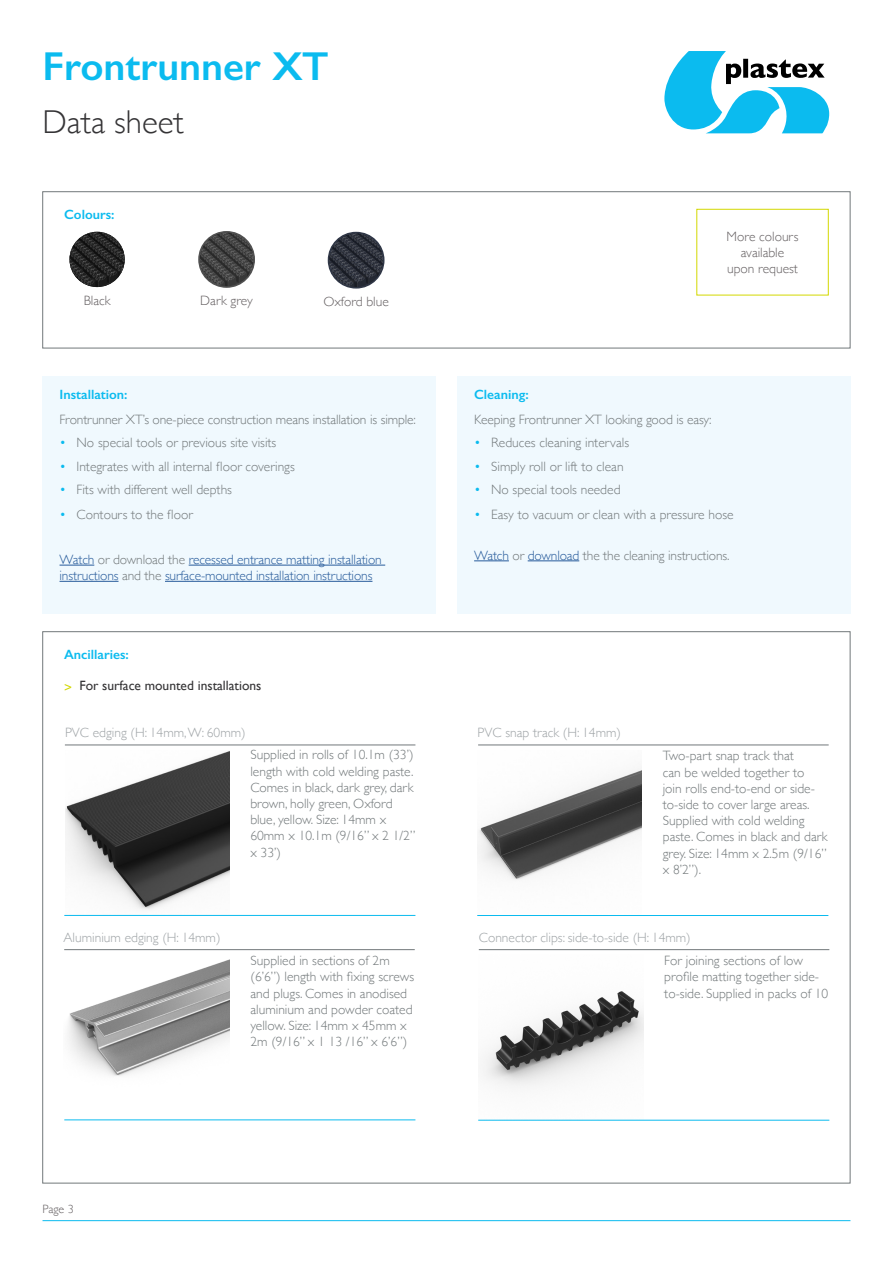
<style>
.page{position:relative;width:893px;height:1263px;background:#fff}
.page>*{position:absolute;margin:0;border:0;box-sizing:border-box;transform-origin:0 0}
.t1{font:600 40.5px "Gill Sans";color:#0bbbef}
.t2{font:300 33px "Gill Sans";color:#353436}
.t3{font:300 13.5px/16.2px "Gill Sans";color:#72787a}
.t4{font:300 13.5px/16.2px "Gill Sans";letter-spacing:-.01em;color:#275b9b}
.t5{font:300 13.5px "Gill Sans";color:#9ea3a6}
.t6{font:300 13.5px/16.2px "Gill Sans";color:#656062;text-align:center}
.t7{font:600 13.5px "Gill Sans";color:#0bbbef}
.t8{font:13.5px "Gill Sans";color:#353436}
.t9{font:300 12px "Gill Sans";color:#656062}
.s1{color:#0bbbef}
.s2{color:#72787a}
.s3{color:#d3d800}
.s4{color:#275b9b}
</style>
<div class="page">
<svg style="left:664px;top:51px;width:165px;height:82px"></svg>
<hr style="left:43px;top:1220px;width:807px;height:1px;background:#0bbbef">
<div style="left:43px;top:191px;width:807px;height:157px;border:1px solid #72787a"></div>
<img style="left:69px;top:232px;width:56px;height:55px;border-radius:28px">
<div style="left:696px;top:209px;width:133px;height:86px;border:1px solid #d3d800"></div>
<img style="left:199px;top:232px;width:55px;height:55px;border-radius:28px">
<div style="left:198px;top:231px;width:57px;height:57px;border:2px solid #515151;border-radius:50%"></div>
<img style="left:328px;top:233px;width:56px;height:55px;border-radius:28px">
<div style="left:328px;top:232px;width:56px;height:57px;border:2px solid #303747;border-radius:50%"></div>
<div style="left:43px;top:376px;width:393px;height:238px;background:#f0f9fe"></div>
<hr style="left:60px;top:565px;width:34px;height:1px;background:#275b9b">
<hr style="left:189px;top:565px;width:196px;height:1px;background:#275b9b">
<hr style="left:60px;top:581px;width:59px;height:1px;background:#275b9b">
<hr style="left:165px;top:581px;width:207px;height:1px;background:#275b9b">
<div style="left:457px;top:376px;width:393px;height:238px;background:#f0f9fe"></div>
<hr style="left:474px;top:560px;width:35px;height:1px;background:#275b9b">
<hr style="left:528px;top:560px;width:51px;height:1px;background:#275b9b">
<hr style="left:64px;top:949px;width:351px;height:1px;background:#72787a">
<img style="left:68px;top:959px;width:161px;height:117px">
<hr style="left:64px;top:1119px;width:351px;height:1px;background:#0bbbef">
<hr style="left:478px;top:745px;width:351px;height:1px;background:#72787a">
<img style="left:478px;top:770px;width:163px;height:110px">
<hr style="left:477px;top:915px;width:351px;height:1px;background:#0bbbef">
<hr style="left:65px;top:745px;width:350px;height:1px;background:#72787a">
<img style="left:65px;top:751px;width:164px;height:164px">
<hr style="left:64px;top:915px;width:351px;height:1px;background:#0bbbef">
<hr style="left:479px;top:949px;width:350px;height:1px;background:#72787a">
<img style="left:479px;top:991px;width:164px;height:129px">
<hr style="left:478px;top:1120px;width:351px;height:1px;background:#0bbbef">
<h1 class="t1" style="left:43px;top:42px;width:288px">Frontrunner XT</h1>
<h2 class="t2" style="left:43px;top:96px;width:143px">Data sheet</h2>
<p class="t7" style="left:64px;top:206px;width:52px">Colours:</p>
<p class="t6" style="left:84px;top:292px;width:28px">Black</p>
<p class="t6" style="left:200px;top:292px;width:54px">Dark grey</p>
<p class="t6" style="left:323px;top:293px;width:67px">Oxford blue</p>
<p class="t7" style="left:60px;top:386px;width:70px">Installation:</p>
<p class="t3" style="left:60px;top:411px;width:358px">Frontrunner XT’s one-piece construction means installation is simple:</p>
<p class="t3" style="left:60px;top:434px;width:218px"><span class="s1">•</span> No special tools or previous site visits</p>
<p class="t3" style="left:60px;top:458px;width:237px"><span class="s1">•</span> Integrates with all internal floor coverings</p>
<p class="t3" style="left:60px;top:481px;width:174px"><span class="s1">•</span> Fits with different well depths</p>
<p class="t3" style="left:60px;top:506px;width:135px"><span class="s1">•</span> Contours to the floor</p>
<p class="t4" style="left:60px;top:551px;width:324px">Watch <span class="s2">or download the</span> recessed entrance matting installation instructions <span class="s2">and the</span> surface-mounted installation instructions</p>
<p class="t7" style="left:64px;top:646px;width:66px">Ancillaries:</p>
<p class="t8" style="left:64px;top:678px;width:199px"><span class="s3">&gt;</span> For surface mounted installations</p>
<p class="t5" style="left:65px;top:722px;width:182px">PVC edging (H: 14mm, W: 60mm)</p>
<p class="t5" style="left:64px;top:927px;width:158px">Aluminium edging (H: 14mm)</p>
<p class="t3" style="left:250px;top:746px;width:166px">Supplied in rolls of 10.1m (33’) length with cold welding paste.<br>Comes in black, dark grey, dark brown, holly green, Oxford blue, yellow. Size: 14mm x<br>60mm x 10.1m (9/16” x 2 1/2” x 33’)</p>
<p class="t3" style="left:250px;top:952px;width:165px">Supplied in sections of 2m (6’6”) length with fixing screws and plugs. Comes in anodised aluminium and powder coated yellow. Size: 14mm x 45mm x<br>2m (9/16” x 1 13 /16” x 6’6”)</p>
<p class="t6" style="left:727px;top:227px;width:73px">More colours available upon request</p>
<p class="t7" style="left:474px;top:386px;width:56px">Cleaning:</p>
<p class="t3" style="left:474px;top:411px;width:239px">Keeping Frontrunner XT looking good is easy:</p>
<p class="t3" style="left:474px;top:434px;width:157px"><span class="s1">•</span> Reduces cleaning intervals</p>
<p class="t3" style="left:474px;top:458px;width:151px"><span class="s1">•</span> Simply roll or lift to clean</p>
<p class="t3" style="left:474px;top:481px;width:148px"><span class="s1">•</span> No special tools needed</p>
<p class="t3" style="left:474px;top:506px;width:261px"><span class="s1">•</span> Easy to vacuum or clean with a pressure hose</p>
<p class="t3" style="left:474px;top:547px;width:257px"><span class="s4">Watch</span> or <span class="s4">download</span> the the cleaning instructions.</p>
<p class="t5" style="left:478px;top:722px;width:145px">PVC snap track (H: 14mm)</p>
<p class="t3" style="left:663px;top:747px;width:166px">Two-part snap track that<br>can be welded together to<br>join rolls end-to-end or side&shy;to-side to cover large areas.<br>Supplied with cold welding paste. Comes in black and dark grey. Size: 14mm x 2.5m (9/16” x 8’2”).</p>
<p class="t5" style="left:479px;top:927px;width:213px">Connector clips: side-to-side (H: 14mm)</p>
<p class="t3" style="left:664px;top:952px;width:165px">For joining sections of low profile matting together side&shy;to-side. Supplied in packs of 10</p>
<p class="t9" style="left:43px;top:1200px;width:33px">Page 3</p>
</div>
